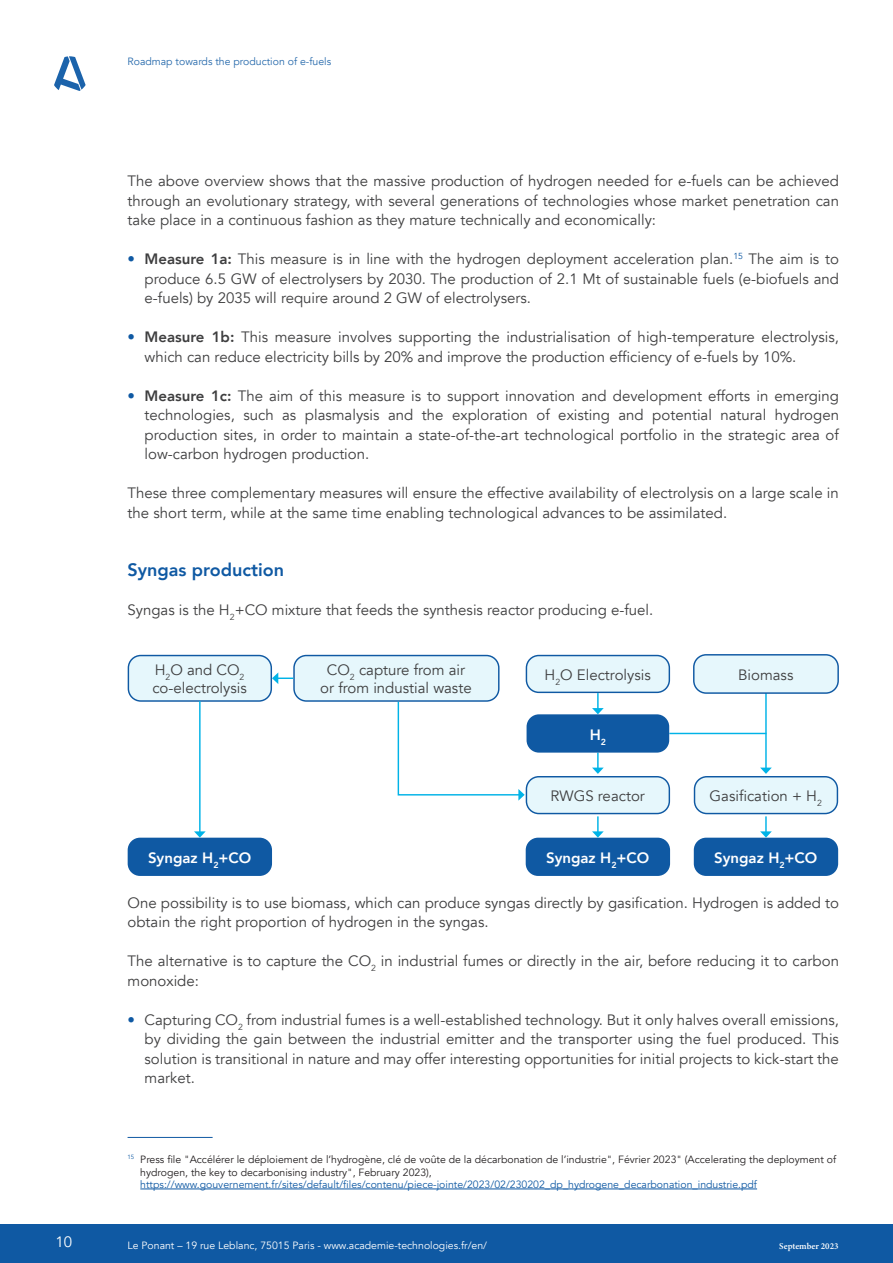
<style>
.page{position:relative;width:893px;height:1263px;background:#fff}
.page>*{position:absolute;margin:0;border:0;box-sizing:border-box;transform-origin:0 0}
.t1{font:800 18px "Avenir";color:#0f59a3}
.t2{font:15px/19.5px "Avenir";color:#3e3e3f}
.t3{font:800 15px "Avenir";color:#fff}
.t4{font:15px "Avenir";color:#fff}
.t5{font:10.5px/12.6px "Avenir";color:#231f20}
.t6{font:10.5px "Avenir";color:#0f59a3}
.t7{font:10.5px "Avenir";color:#fff}
.t8{font:10.5px "Avenir";color:#276aac}
.t9{font:600 9px "Minion Pro";color:#fff}
.s1{font-weight:900;color:#0f59a3}
.s2{font-weight:800}
</style>
<div class="page">
<div style="left:0;top:1224px;width:893px;height:39px;background:#0f59a3"></div>
<svg style="left:54px;top:56px;width:32px;height:35px"></svg>
<hr style="left:128px;top:1137px;width:85px;height:1px;background:#0f59a3">
<hr style="left:140px;top:1189px;width:617px;height:1px;background:#0f59a3">
<div style="left:694px;top:777px;width:143px;height:36px;background:#e6f7fc;border-radius:12px"></div>
<div style="left:694px;top:776px;width:144px;height:38px;border:1px solid #0f59a3;border-radius:12px"></div>
<div style="left:526px;top:777px;width:143px;height:36px;background:#e6f7fc;border-radius:12px"></div>
<div style="left:526px;top:776px;width:144px;height:38px;border:1px solid #0f59a3;border-radius:12px"></div>
<div style="left:526px;top:655px;width:143px;height:37px;background:#e6f7fc;border-radius:12px"></div>
<div style="left:526px;top:655px;width:144px;height:38px;border:1px solid #0f59a3;border-radius:12px"></div>
<div style="left:294px;top:655px;width:205px;height:46px;background:#e6f7fc;border-radius:12px"></div>
<div style="left:293px;top:655px;width:206px;height:47px;border:1px solid #0f59a3;border-radius:12px"></div>
<div style="left:128px;top:655px;width:143px;height:46px;background:#e6f7fc;border-radius:12px"></div>
<div style="left:128px;top:655px;width:144px;height:47px;border:1px solid #0f59a3;border-radius:12px"></div>
<div style="left:694px;top:838px;width:144px;height:38px;background:#0f59a3;border-radius:12px"></div>
<div style="left:526px;top:838px;width:144px;height:38px;background:#0f59a3;border-radius:12px"></div>
<div style="left:128px;top:838px;width:144px;height:38px;background:#0f59a3;border-radius:12px"></div>
<svg style="left:272px;top:672px;width:21px;height:12px"></svg>
<svg style="left:397px;top:700px;width:128px;height:101px"></svg>
<svg style="left:592px;top:693px;width:12px;height:21px"></svg>
<hr style="left:199px;top:701px;width:2px;height:131px;background:#00b3e7">
<svg style="left:194px;top:831px;width:12px;height:7px"></svg>
<svg style="left:592px;top:753px;width:12px;height:21px"></svg>
<hr style="left:765px;top:671px;width:2px;height:97px;background:#00b3e7">
<svg style="left:760px;top:768px;width:12px;height:6px"></svg>
<svg style="left:592px;top:816px;width:12px;height:22px"></svg>
<svg style="left:760px;top:816px;width:12px;height:22px"></svg>
<div style="left:694px;top:655px;width:144px;height:38px;background:#e6f7fc;border-radius:12px"></div>
<div style="left:693px;top:654px;width:146px;height:40px;border:1px solid #0f59a3;border-radius:12px"></div>
<hr style="left:669px;top:733px;width:97px;height:1px;background:#00b3e7">
<div style="left:527px;top:714px;width:142px;height:39px;background:#0f59a3;border-radius:12px"></div>
<p class="t8" style="left:128px;top:55px;width:205px">Roadmap towards the production of e-fuels</p>
<p class="t2" style="left:128px;top:171px;width:713px;text-align:justify">The above overview shows that the massive production of hydrogen needed for e-fuels can be achieved through an evolutionary strategy, with several generations of technologies whose market penetration can take place in a continuous fashion as they mature technically and economically:</p>
<p class="t2" style="left:145px;top:249px;width:696px;text-align:justify;text-indent:-17px"><span class="s1">•</span> <span class="s2">Measure 1a:</span> This measure is in line with the hydrogen deployment acceleration plan.<sup>15</sup> The aim is to produce 6.5 GW of electrolysers by 2030. The production of 2.1 Mt of sustainable fuels (e-biofuels and e-fuels) by 2035 will require around 2 GW of electrolysers.</p>
<p class="t2" style="left:145px;top:327px;width:696px;text-indent:-17px"><span class="s1">•</span> <span class="s2">Measure 1b:</span> This measure involves supporting the industrialisation of high-temperature electrolysis, which can reduce electricity bills by 20% and improve the production efficiency of e-fuels by 10%.</p>
<p class="t2" style="left:145px;top:386px;width:696px;text-align:justify;text-indent:-17px"><span class="s1">•</span> <span class="s2">Measure 1c:</span> The aim of this measure is to support innovation and development efforts in emerging technologies, such as plasmalysis and the exploration of existing and potential natural hydrogen production sites, in order to maintain a state-of-the-art technological portfolio in the strategic area of low-carbon hydrogen production.</p>
<p class="t2" style="left:128px;top:483px;width:713px">These three complementary measures will ensure the effective availability of electrolysis on a large scale in the short term, while at the same time enabling technological advances to be assimilated.</p>
<p class="t1" style="left:128px;top:556px;width:158px">Syngas production</p>
<p class="t2" style="left:128px;top:600px;width:527px">Syngas is the H<sub>2</sub>+CO mixture that feeds the synthesis reactor producing e-fuel.</p>
<p class="t2" style="left:152px;top:661px;width:96px;line-height:18px">H<sub>2</sub>O and CO<sub>2 </sub>co-electrolysis</p>
<p class="t2" style="left:327px;top:661px;width:140px">CO<sub>2</sub> capture from air</p>
<p class="t2" style="left:545px;top:665px;width:108px">H<sub>2</sub>O Electrolysis</p>
<p class="t2" style="left:320px;top:679px;width:153px">or from industial waste</p>
<p class="t3" style="left:590px;top:723px;width:18px">H<sub>2</sub></p>
<p class="t2" style="left:550px;top:786px;width:96px">RWGS reactor</p>
<p class="t3" style="left:148px;top:846px;width:105px">Syngaz H<sub>2</sub>+CO</p>
<p class="t3" style="left:546px;top:846px;width:105px">Syngaz H<sub>2</sub>+CO</p>
<p class="t2" style="left:738px;top:665px;width:57px">Biomass</p>
<p class="t2" style="left:710px;top:786px;width:114px">Gasification + H<sub>2</sub></p>
<p class="t3" style="left:714px;top:846px;width:105px">Syngaz H<sub>2</sub>+CO</p>
<p class="t2" style="left:128px;top:893px;width:713px">One possibility is to use biomass, which can produce syngas directly by gasification. Hydrogen is added to obtain the right proportion of hydrogen in the syngas.</p>
<p class="t2" style="left:128px;top:951px;width:713px">The alternative is to capture the CO<sub>2</sub> in industrial fumes or directly in the air, before reducing it to carbon monoxide:</p>
<p class="t2" style="left:145px;top:1010px;width:696px;text-align:justify;text-indent:-17px"><span class="s1">•</span> Capturing CO<sub>2</sub> from industrial fumes is a well-established technology. But it only halves overall emissions, by dividing the gain between the industrial emitter and the transporter using the fuel produced. This solution is transitional in nature and may offer interesting opportunities for initial projects to kick-start the market.</p>
<p class="t5" style="left:140px;top:1153px;width:697px;text-indent:-13px"><sup>15</sup> Press file "Accélérer le déploiement de l’hydrogène, clé de voûte de la décarbonation de l’industrie", Février 2023" (Accelerating the deployment of hydrogen, the key to decarbonising industry", February 2023),</p>
<p class="t6" style="left:140px;top:1178px;width:618px">https://www.gouvernement.fr/sites/default/files/contenu/piece-jointe/2023/02/230202_dp_hydrogene_decarbonation_industrie.pdf</p>
<p class="t4" style="left:55px;top:1233px;width:18px">10</p>
<p class="t7" style="left:128px;top:1239px;width:361px">Le Ponant – 19 rue Leblanc, 75015 Paris - www.academie-technologies.fr/en/</p>
<p class="t9" style="left:779px;top:1240px;width:61px">September 2023</p>
</div>
